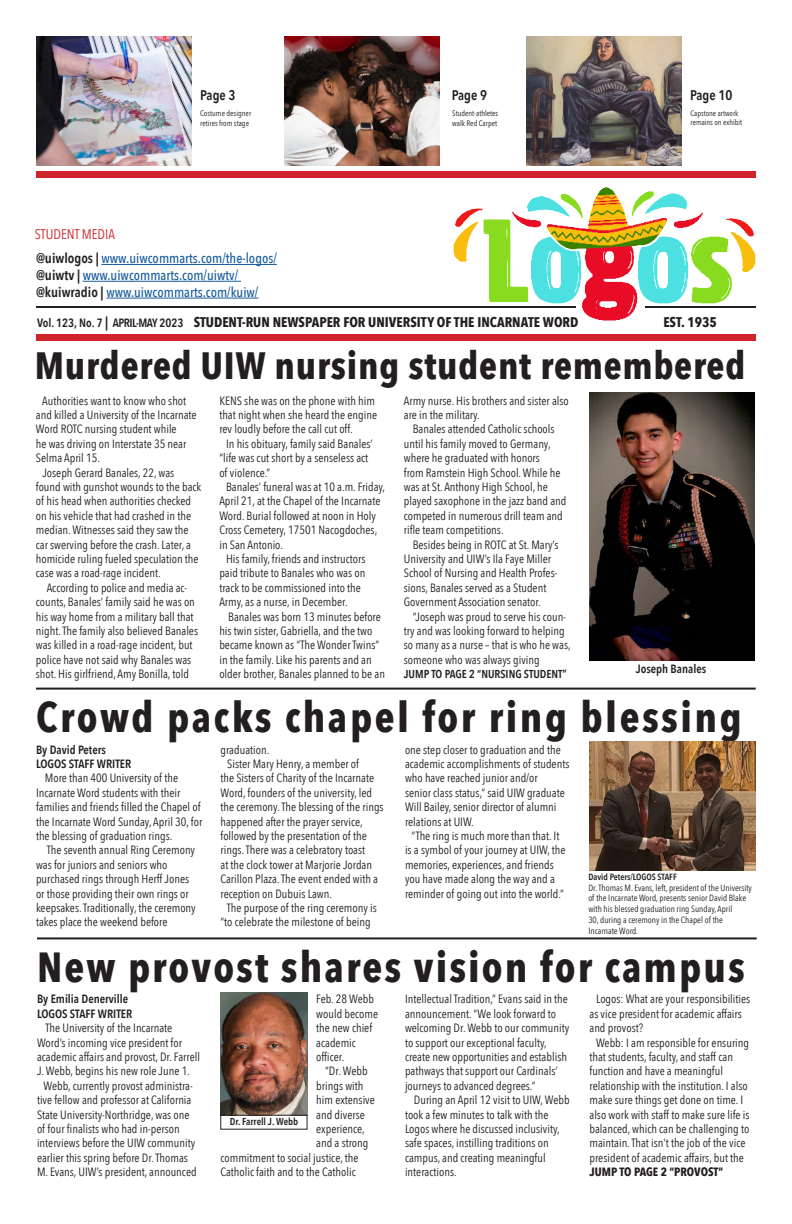
<style>
.page{position:relative;width:792px;height:1224px;background:#fff}
.page>*{position:absolute;margin:0;border:0;box-sizing:border-box;transform-origin:0 0}
.t1{font:700 42px "Avenir Next Condensed";letter-spacing:.05em;color:#231f20}
.t2{font:700 38px "Avenir Next Condensed";letter-spacing:.02em;color:#231f20}
.t3{font:500 14px/24.6px "Avenir Next Condensed";color:#175d9e}
.t4{font:700 14px "Avenir Next Condensed";color:#231f20}
.t5{font:600 14px "Avenir Next Condensed";color:#231f20}
.t6{font:12px/14.4px "Avenir Next Condensed";color:#231f20}
.t7{font:600 12px "Avenir Next Condensed";color:#231f20}
.t8{font:700 12px "Avenir Next Condensed";color:#231f20}
.t9{font:600 11.6px "Avenir Next Condensed";color:#231f20}
.t10{font:600 10px "Avenir Next Condensed";color:#231f20}
.t11{font:9px/10.8px "Avenir Next Condensed";color:#231f20}
.t12{font:600 9px "Avenir Next Condensed";color:#231f20}
.t13{font:8px/9.6px "Avenir Next Condensed";color:#231f20}
.s1{font-weight:400;color:#d1232a}
.s2{font-weight:600;color:#211d1e}
.s3{font-weight:600;font-size:12px}
.s4{font-weight:600}
.s5{font-size:12px}
</style>
<div class="page">
<div style="left:36px;top:172px;width:720px;height:6px;background:#d1232a"></div>
<hr style="left:102px;top:264px;width:175px;height:1px;background:#175d9e">
<hr style="left:83px;top:281px;width:158px;height:1px;background:#175d9e">
<hr style="left:106px;top:298px;width:152px;height:1px;background:#175d9e">
<hr style="left:36px;top:306px;width:540px;height:1px;background:#231f20">
<div style="left:36px;top:335px;width:720px;height:6px;background:#d1232a"></div>
<img style="left:448px;top:187px;width:308px;height:148px">
<hr style="left:36px;top:688px;width:720px;height:2px;background:#231f20">
<img style="left:590px;top:742px;width:166px;height:129px">
<hr style="left:37px;top:937px;width:720px;height:2px;background:#231f20">
<img style="left:284px;top:36px;width:156px;height:129px">
<img style="left:36px;top:36px;width:156px;height:129px">
<img style="left:526px;top:36px;width:156px;height:129px">
<img style="left:220px;top:992px;width:87px;height:123px">
<div style="left:220px;top:1115px;width:87px;height:14px;border:1px solid #231f20"></div>
<img style="left:590px;top:393px;width:165px;height:268px">
<p class="t5" style="left:200px;top:83px;width:37px">Page 3</p>
<p class="t13" style="left:200px;top:108px;width:52px">Costume designer retires from stage</p>
<p class="t3" style="left:35px;top:222px;width:243px"><span class="s1">STUDENT MEDIA<br></span><span class="s2">@uiwlogos |</span> www.uiwcommarts.com/the-logos/</p>
<p class="t3" style="left:36px;top:263px;width:204px"><span class="s2">@uiwtv |</span> www.uiwcommarts.com/uiwtv/</p>
<p class="t3" style="left:36px;top:280px;width:224px"><span class="s2">@kuiwradio |</span> www.uiwcommarts.com/kuiw/</p>
<p class="t5" style="left:452px;top:83px;width:37px">Page 9</p>
<p class="t13" style="left:452px;top:108px;width:48px">Student-athletes walk Red Carpet</p>
<p class="t5" style="left:690px;top:83px;width:44px">Page 10</p>
<p class="t13" style="left:691px;top:108px;width:53px">Capstone artwork remains on exhibit</p>
<p class="t4" style="left:37px;top:314px;width:543px"><span class="s3">Vol. 123, No. 7</span> <span class="s4">|</span> <span class="s3">APRIL-MAY 2023</span> STUDENT-RUN NEWSPAPER FOR UNIVERSITY OF THE INCARNATE WORD</p>
<p class="t4" style="left:663px;top:314px;width:55px">EST. 1935</p>
<p class="t2" style="left:35px;top:342px;width:712px">Murdered UIW nursing student remembered</p>
<p class="t6" style="left:36px;top:393px;width:162px;text-indent:6px">Authorities want to know who shot and killed a University of the Incarnate<br>Word ROTC nursing student while<br>he was driving on Interstate 35 near<br>Selma April 15.</p>
<p class="t6" style="left:36px;top:465px;width:167px;text-indent:7px">Joseph Gerard Banales, 22, was found with gunshot wounds to the back of his head when authorities checked on his vehicle that had crashed in the median. Witnesses said they saw the car swerving before the crash. Later, a homicide ruling fueled speculation the case was a road-rage incident.</p>
<p class="t6" style="left:36px;top:580px;width:164px;text-indent:11px">According to police and media ac&shy;counts, Banales’ family said he was on his way home from a military ball that night. The family also believed Banales was killed in a road-rage incident, but police have not said why Banales was shot. His girlfriend, Amy Bonilla, told</p>
<p class="t6" style="left:219px;top:393px;width:159px">KENS she was on the phone with him that night when she heard the engine rev loudly before the call cut off.</p>
<p class="t6" style="left:219px;top:436px;width:155px;text-indent:7px">In his obituary, family said Banales’ “life was cut short by a senseless act of violence.”</p>
<p class="t6" style="left:219px;top:479px;width:167px;text-indent:7px">Banales’ funeral was at 10 a.m. Friday, April 21, at the Chapel of the Incarnate Word. Burial followed at noon in Holy Cross Cemetery, 17501 Nacogdoches, in San Antonio.</p>
<p class="t6" style="left:219px;top:551px;width:148px;text-indent:7px">His family, friends and instructors paid tribute to Banales who was on track to be commissioned into the Army, as a nurse, in December.</p>
<p class="t6" style="left:219px;top:609px;width:167px;text-indent:9px">Banales was born 13 minutes before his twin sister, Gabriella, and the two became known as “The Wonder Twins” in the family. Like his parents and an older brother, Banales planned to be an</p>
<p class="t6" style="left:404px;top:393px;width:167px">Army nurse. His brothers and sister also are in the military.</p>
<p class="t6" style="left:404px;top:421px;width:164px;text-indent:9px">Banales attended Catholic schools until his family moved to Germany, where he graduated with honors<br>from Ramstein High School. While he was at St. Anthony High School, he played saxophone in the jazz band and competed in numerous drill team and rifle team competitions.</p>
<p class="t6" style="left:404px;top:537px;width:156px;text-indent:9px">Besides being in ROTC at St. Mary’s University and UIW’s Ila Faye Miller School of Nursing and Health Profes&shy;sions, Banales served as a Student Government Association senator.</p>
<p class="t6" style="left:404px;top:609px;width:168px;text-indent:9px">“Joseph was proud to serve his coun&shy;try and was looking forward to helping so many as a nurse – that is who he was, someone who was always giving</p>
<p class="t9" style="left:404px;top:664px;width:165px">JUMP TO PAGE 2 “NURSING STUDENT<span class="s5">”</span></p>
<p class="t7" style="left:636px;top:658px;width:72px">Joseph Banales</p>
<p class="t1" style="left:36px;top:691px;width:707px">Crowd packs chapel for ring blessing</p>
<p class="t7" style="left:36px;top:739px;width:71px">By David Peters</p>
<p class="t7" style="left:36px;top:753px;width:97px">LOGOS STAFF WRITER</p>
<p class="t6" style="left:36px;top:770px;width:168px;text-indent:9px">More than 400 University of the Incarnate Word students with their families and friends filled the Chapel of the Incarnate Word Sunday, April 30, for the blessing of graduation rings.</p>
<p class="t6" style="left:36px;top:842px;width:161px;text-indent:11px">The seventh annual Ring Ceremony was for juniors and seniors who purchased rings through Herff Jones or those providing their own rings or keepsakes. Traditionally, the ceremony takes place the weekend before</p>
<p class="t6" style="left:405px;top:742px;width:166px">one step closer to graduation and the academic accomplishments of students who have reached junior and/or<br>senior class status,” said UIW graduate Will Bailey, senior director of alumni relations at UIW.</p>
<p class="t6" style="left:405px;top:828px;width:162px;text-indent:7px">“The ring is much more than that. It is a symbol of your journey at UIW, the memories, experiences, and friends you have made along the way and a reminder of going out into the world.”</p>
<p class="t6" style="left:220px;top:742px;width:50px">graduation.</p>
<p class="t6" style="left:220px;top:756px;width:165px;text-indent:7px">Sister Mary Henry, a member of<br>the Sisters of Charity of the Incarnate Word, founders of the university, led the ceremony. The blessing of the rings happened after the prayer service, followed by the presentation of the rings. There was a celebratory toast<br>at the clock tower at Marjorie Jordan Carillon Plaza. The event ended with a reception on Dubuis Lawn.</p>
<p class="t6" style="left:220px;top:900px;width:158px;text-align:center">The purpose of the ring ceremony is “to celebrate the milestone of being</p>
<p class="t12" style="left:588px;top:869px;width:90px">David Peters/LOGOS STAFF</p>
<p class="t11" style="left:588px;top:882px;width:165px">Dr. Thomas M. Evans, left, president of the University of the Incarnate Word, presents senior David Blake with his blessed graduation ring Sunday, April<br>30, during a ceremony in the Chapel of the Incarnate Word.</p>
<p class="t1" style="left:37px;top:941px;width:710px">New provost shares vision for campus</p>
<p class="t7" style="left:37px;top:989px;width:93px">By Emilia Denerville</p>
<p class="t7" style="left:37px;top:1003px;width:97px">LOGOS STAFF WRITER</p>
<p class="t6" style="left:37px;top:1020px;width:165px;text-indent:9px">The University of the Incarnate Word’s incoming vice president for academic affairs and provost, Dr. Farrell J. Webb, begins his new role June 1.</p>
<p class="t6" style="left:37px;top:1078px;width:161px;text-indent:7px">Webb, currently provost administra&shy;tive fellow and professor at California State University-Northridge, was one of four finalists who had in-person interviews before the UIW community earlier this spring before Dr. Thomas M. Evans, UIW’s president, announced</p>
<p class="t6" style="left:316px;top:991px;width:63px">Feb. 28 Webb would become the new chief academic officer.</p>
<p class="t6" style="left:325px;top:1063px;width:44px">“Dr. Webb</p>
<p class="t6" style="left:316px;top:1078px;width:49px">brings with</p>
<p class="t6" style="left:316px;top:1092px;width:60px">him extensive</p>
<p class="t6" style="left:316px;top:1107px;width:50px">and diverse</p>
<p class="t6" style="left:316px;top:1121px;width:50px">experience,</p>
<p class="t6" style="left:316px;top:1135px;width:54px">and a strong</p>
<p class="t6" style="left:220px;top:1150px;width:140px">commitment to social justice, the</p>
<p class="t6" style="left:220px;top:1164px;width:137px">Catholic faith and to the Catholic</p>
<p class="t6" style="left:590px;top:991px;width:162px;text-indent:7px">Logos: What are your responsibilities as vice president for academic affairs and provost?</p>
<p class="t6" style="left:590px;top:1035px;width:162px;text-indent:7px">Webb: I am responsible for ensuring that students, faculty, and staff can function and have a meaningful relationship with the institution. I also make sure things get done on time. I also work with staff to make sure life is balanced, which can be challenging to maintain. That isn’t the job of the vice president of academic affairs, but the</p>
<p class="t8" style="left:590px;top:1165px;width:135px">JUMP TO PAGE 2 “PROVOST”</p>
<p class="t6" style="left:405px;top:991px;width:166px">Intellectual Tradition,” Evans said in the announcement. “We look forward to welcoming Dr. Webb to our community to support our exceptional faculty, create new opportunities and establish pathways that support our Cardinals’ journeys to advanced degrees.”</p>
<p class="t6" style="left:405px;top:1092px;width:166px;text-indent:9px">During an April 12 visit to UIW, Webb took a few minutes to talk with the<br>Logos where he discussed inclusivity, safe spaces, instilling traditions on campus, and creating meaningful interactions.</p>
<p class="t10" style="left:230px;top:1113px;width:70px">Dr. Farrell J.Webb</p>
</div>
